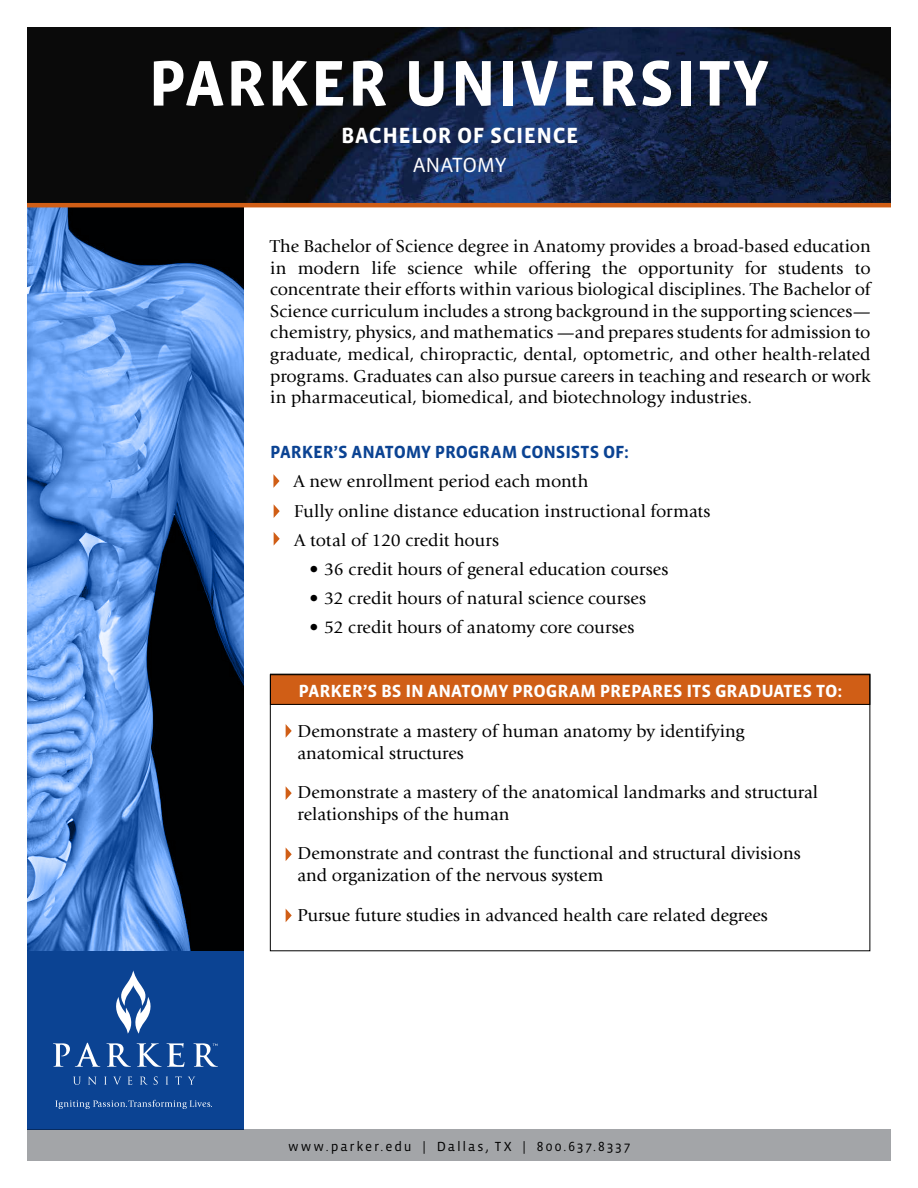
<style>
.page{position:relative;width:918px;height:1188px;background:#fff}
.page>*{position:absolute;margin:0;border:0;box-sizing:border-box;transform-origin:0 0}
.t1{font:700 66px "Vista Sans OT";letter-spacing:.02em;color:#fff}
.t2{font:700 22.5px "Vista Sans OT";letter-spacing:.02em;color:#fff}
.t3{font:21px "Vista Sans OT";letter-spacing:-.015em;color:#fff;scale:1.04 1}
.t4{font:18px/21.6px "Giovanni Std";color:#000}
.t5{font:700 18px "Vista Sans OT";letter-spacing:-.005em;color:#fff}
.t6{font:700 18px "Vista Sans OT";letter-spacing:-.005em;color:#0b4393}
.t7{font:13.5px "Vista Sans OT";letter-spacing:.14em;color:#000}
</style>
<div class="page">
<div style="left:27px;top:205px;width:217px;height:925px;background:#0b4393"></div>
<svg style="left:116px;top:970px;width:35px;height:64px"></svg>
<svg style="left:73px;top:1077px;width:8px;height:8px"></svg>
<svg style="left:88px;top:1076px;width:8px;height:9px"></svg>
<svg style="left:104px;top:1077px;width:3px;height:8px"></svg>
<svg style="left:114px;top:1077px;width:7px;height:8px"></svg>
<svg style="left:128px;top:1077px;width:4px;height:8px"></svg>
<svg style="left:140px;top:1077px;width:8px;height:8px"></svg>
<svg style="left:154px;top:1076px;width:4px;height:9px"></svg>
<svg style="left:166px;top:1077px;width:2px;height:8px"></svg>
<svg style="left:175px;top:1076px;width:7px;height:9px"></svg>
<svg style="left:188px;top:1077px;width:7px;height:8px"></svg>
<svg style="left:53px;top:1043px;width:47px;height:24px"></svg>
<svg style="left:106px;top:1043px;width:25px;height:24px"></svg>
<svg style="left:137px;top:1043px;width:47px;height:24px"></svg>
<svg style="left:193px;top:1043px;width:25px;height:24px"></svg>
<svg style="left:55px;top:1100px;width:157px;height:9px"></svg>
<div style="left:27px;top:1130px;width:864px;height:31px;background:#a3a5a8"></div>
<svg style="left:27px;top:207px;width:217px;height:744px;background:#4870a9"></svg>
<img style="left:27px;top:27px;width:864px;height:176px">
<hr style="left:27px;top:203px;width:864px;height:4px;background:#d05e16">
<svg style="left:286px;top:724px;width:6px;height:14px"></svg>
<svg style="left:286px;top:787px;width:6px;height:13px"></svg>
<svg style="left:286px;top:848px;width:6px;height:13px"></svg>
<svg style="left:286px;top:909px;width:6px;height:13px"></svg>
<svg style="left:273px;top:474px;width:7px;height:14px"></svg>
<svg style="left:274px;top:505px;width:6px;height:13px"></svg>
<svg style="left:274px;top:532px;width:6px;height:13px"></svg>
<div style="left:270px;top:674px;width:600px;height:30px;background:#d05e16"></div>
<div style="left:270px;top:674px;width:600px;height:31px;border:1px solid #000"></div>
<div style="left:270px;top:674px;width:600px;height:277px;border:1px solid #000"></div>
<h1 class="t1" style="left:148px;top:49px;width:622px">PARKER UNIVERSITY</h1>
<p class="t2" style="left:341px;top:124px;width:239px">BACHELOR OF SCIENCE</p>
<p class="t3" style="left:413px;top:154px;width:92px">ANATOMY</p>
<p class="t4" style="left:270px;top:236px;width:602px;text-align:justify">The Bachelor of Science degree in Anatomy provides a broad-based education in modern life science while offering the opportunity for students to concentrate their efforts within various biological disciplines. The Bachelor of Science curriculum includes a strong background in the supporting sciences— chemistry, physics, and mathematics —and prepares students for admission to graduate, medical, chiropractic, dental, optometric, and other health-related programs. Graduates can also pursue careers in teaching and research or work in pharmaceutical, biomedical, and biotechnology industries.</p>
<p class="t6" style="left:270px;top:442px;width:360px">PARKER’S ANATOMY PROGRAM CONSISTS OF:</p>
<p class="t4" style="left:294px;top:467px;width:418px;line-height:29.1px">A new enrollment period each month<br>Fully online distance education instructional formats<br>A total of 120 credit hours</p>
<p class="t4" style="left:309px;top:558px;width:361px">• 36 credit hours of general education courses</p>
<p class="t4" style="left:309px;top:587px;width:338px">• 32 credit hours of natural science courses</p>
<p class="t4" style="left:309px;top:616px;width:327px">• 52 credit hours of anatomy core courses</p>
<p class="t5" style="left:298px;top:682px;width:545px">PARKER’S BS IN ANATOMY PROGRAM PREPARES ITS GRADUATES TO:</p>
<p class="t4" style="left:298px;top:721px;width:448px">Demonstrate a mastery of human anatomy by identifying anatomical structures</p>
<p class="t4" style="left:298px;top:782px;width:522px">Demonstrate a mastery of the anatomical landmarks and structural relationships of the human</p>
<p class="t4" style="left:298px;top:843px;width:505px">Demonstrate and contrast the functional and structural divisions and organization of the nervous system</p>
<p class="t4" style="left:298px;top:904px;width:472px">Pursue future studies in advanced health care related degrees</p>
<p class="t7" style="left:288px;top:1139px;width:344px">www.parker.edu | Dallas, TX | 800.637.8337</p>
</div>
